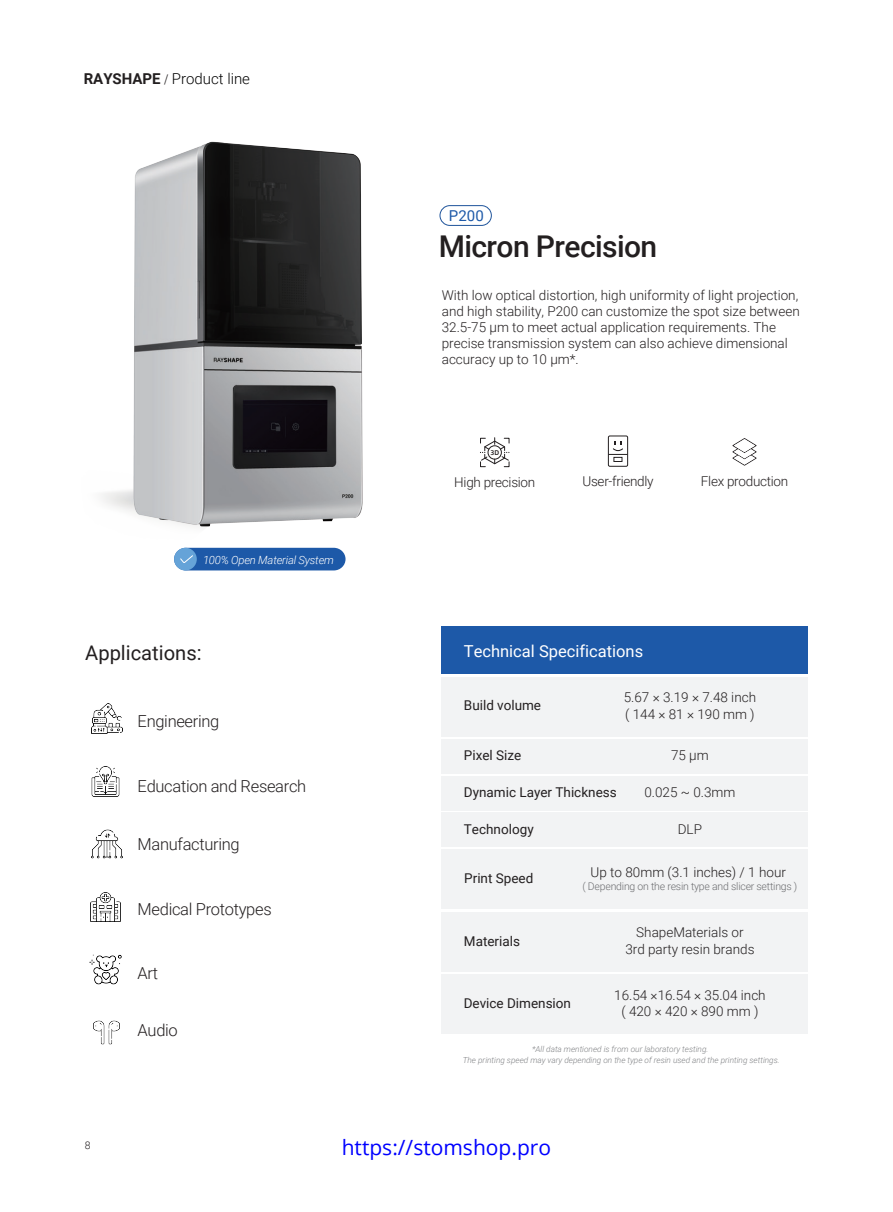
<style>
.page{position:relative;width:893px;height:1212px;background:#fff}
.page>*{position:absolute;margin:0;border:0;box-sizing:border-box;transform-origin:0 0}
.t1{font:500 30px "Roboto";letter-spacing:-.02em;color:#231f20}
.t2{font:21px "Open Sans Regular 735";color:#00f}
.t3{font:20.1px "Roboto";color:#231f20}
.t4{font:300 16.5px "Roboto";letter-spacing:-.02em;color:#231f20}
.t5{font:16.5px "Roboto";color:#fff}
.t6{font:300 15px "Roboto";color:#030303}
.t7{font:15px "Roboto";color:#1d59a8}
.t8{font:300 13.5px/16.2px "Roboto";color:#231f20;text-align:center}
.t9{font:13.5px "Roboto";color:#231f20}
.t10{font:300 13.5px "Roboto";letter-spacing:-.02em;color:#231f20}
.t11{font:italic 300 11.25px "Roboto";letter-spacing:-.02em;color:#fff}
.t12{font:300 10.5px "Roboto";letter-spacing:-.02em;color:#6c6d70}
.t13{font:300 10.5px "Roboto";color:#231f20}
.t14{font:italic 300 8.25px/10.8px "Roboto";color:#808285;text-align:center}
.t15{font:700 6.9px "Alibaba Pu Hui Ti 2 75 Semi";color:#231f20}
.s1{font-weight:700;color:#231f20}
.s2{font-family:"Adobe Song Std";color:#231f20}
</style>
<div class="page">
<img style="left:102px;top:141px;width:261px;height:430px">
<div style="left:441px;top:626px;width:366px;height:47px;background:#1d59a8"></div>
<div style="left:441px;top:739px;width:366px;height:34px;background:#f2f3f4"></div>
<div style="left:441px;top:776px;width:366px;height:34px;background:#f2f3f4"></div>
<div style="left:441px;top:812px;width:366px;height:35px;background:#f2f3f4"></div>
<div style="left:441px;top:849px;width:366px;height:60px;background:#f2f3f4"></div>
<div style="left:441px;top:912px;width:366px;height:59px;background:#f2f3f4"></div>
<div style="left:441px;top:974px;width:366px;height:60px;background:#f2f3f4"></div>
<div style="left:441px;top:677px;width:366px;height:59px;background:#f2f3f4"></div>
<svg style="left:610px;top:442px;width:16px;height:13px"></svg>
<div style="left:613px;top:457px;width:9px;height:5px;border:1px solid #231f20"></div>
<div style="left:608px;top:436px;width:20px;height:31px;border:1px solid #231f20"></div>
<svg style="left:480px;top:437px;width:30px;height:30px"></svg>
<svg style="left:732px;top:438px;width:25px;height:28px"></svg>
<div style="left:440px;top:205px;width:52px;height:21px;border:1px solid #1f549b;border-radius:10px"></div>
<img style="left:91px;top:829px;width:31px;height:30px">
<img style="left:91px;top:766px;width:29px;height:30px">
<img style="left:91px;top:892px;width:29px;height:29px">
<img style="left:89px;top:954px;width:33px;height:31px">
<img style="left:93px;top:1020px;width:26px;height:25px">
<img style="left:92px;top:703px;width:30px;height:31px">
<div style="left:174px;top:548px;width:172px;height:22px;background:#1d59a8;border-radius:12px"></div>
<div style="left:174px;top:548px;width:23px;height:22px;background:#65a3d8;border-radius:50%"></div>
<svg style="left:180px;top:555px;width:13px;height:8px"></svg>
<p class="t6" style="left:84px;top:69px;width:168px"><span class="s1">RAYSHAPE</span> <span class="s2">/</span> Product line</p>
<p class="t7" style="left:449px;top:205px;width:36px">P200</p>
<h1 class="t1" style="left:439px;top:226px;width:220px">Micron Precision</h1>
<p class="t8" style="left:442px;top:286px;width:359px;text-align:left">With low optical distortion, high uniformity of light projection, and high stability, P200 can customize the spot size between 32.5-75 μm to meet actual application requirements. The precise transmission system can also achieve dimensional accuracy up to 10 μm*.</p>
<p class="t11" style="left:203px;top:552px;width:132px">100% Open Material System</p>
<p class="t15" style="left:490px;top:447px;width:10px">3D</p>
<p class="t10" style="left:454px;top:472px;width:83px">High precision</p>
<p class="t10" style="left:582px;top:472px;width:73px">User-friendly</p>
<p class="t10" style="left:701px;top:472px;width:89px">Flex production</p>
<h3 class="t3" style="left:85px;top:638px;width:118px">Applications:</h3>
<p class="t4" style="left:138px;top:710px;width:83px">Engineering</p>
<p class="t4" style="left:138px;top:774px;width:170px">Education and Research</p>
<p class="t4" style="left:138px;top:832px;width:104px">Manufacturing</p>
<p class="t4" style="left:138px;top:897px;width:136px">Medical Prototypes</p>
<p class="t4" style="left:138px;top:961px;width:22px">Art</p>
<p class="t13" style="left:85px;top:1137px;width:7px">8</p>
<p class="t4" style="left:138px;top:1018px;width:42px">Audio</p>
<p class="t5" style="left:464px;top:639px;width:181px">Technical Specifications</p>
<p class="t9" style="left:464px;top:696px;width:79px">Build volume</p>
<p class="t8" style="left:624px;top:689px;width:134px;text-align:left">5.67 × 3.19 × 7.48 inch ( 144 × 81 × 190 mm )</p>
<p class="t9" style="left:464px;top:746px;width:59px">Pixel Size</p>
<p class="t9" style="left:464px;top:783px;width:154px">Dynamic Layer Thickness</p>
<p class="t9" style="left:464px;top:819px;width:71px">Technology</p>
<p class="t8" style="left:671px;top:747px;width:39px">75 μm</p>
<p class="t8" style="left:644px;top:783px;width:93px">0.025 ~ 0.3mm</p>
<p class="t8" style="left:678px;top:820px;width:26px">DLP</p>
<p class="t8" style="left:591px;top:863px;width:197px">Up to 80mm (3.1 inches) / 1 hour</p>
<p class="t12" style="left:582px;top:879px;width:216px">( Depending on the resin type and slicer settings )</p>
<p class="t9" style="left:464px;top:869px;width:71px">Print Speed</p>
<p class="t9" style="left:464px;top:931px;width:58px">Materials</p>
<p class="t8" style="left:625px;top:924px;width:131px">ShapeMaterials or<br>3rd party resin brands</p>
<p class="t9" style="left:464px;top:994px;width:109px">Device Dimension</p>
<p class="t8" style="left:614px;top:986px;width:153px">16.54 ×16.54 × 35.04 inch ( 420 × 420 × 890 mm )</p>
<p class="t14" style="left:463px;top:1043px;width:319px">*All data mentioned is from our laboratory testing.<br>The printing speed may vary depending on the type of resin used and the printing settings.</p>
<h2 class="t2" style="left:342px;top:1132px;width:211px">https://stomshop.pro</h2>
</div>
